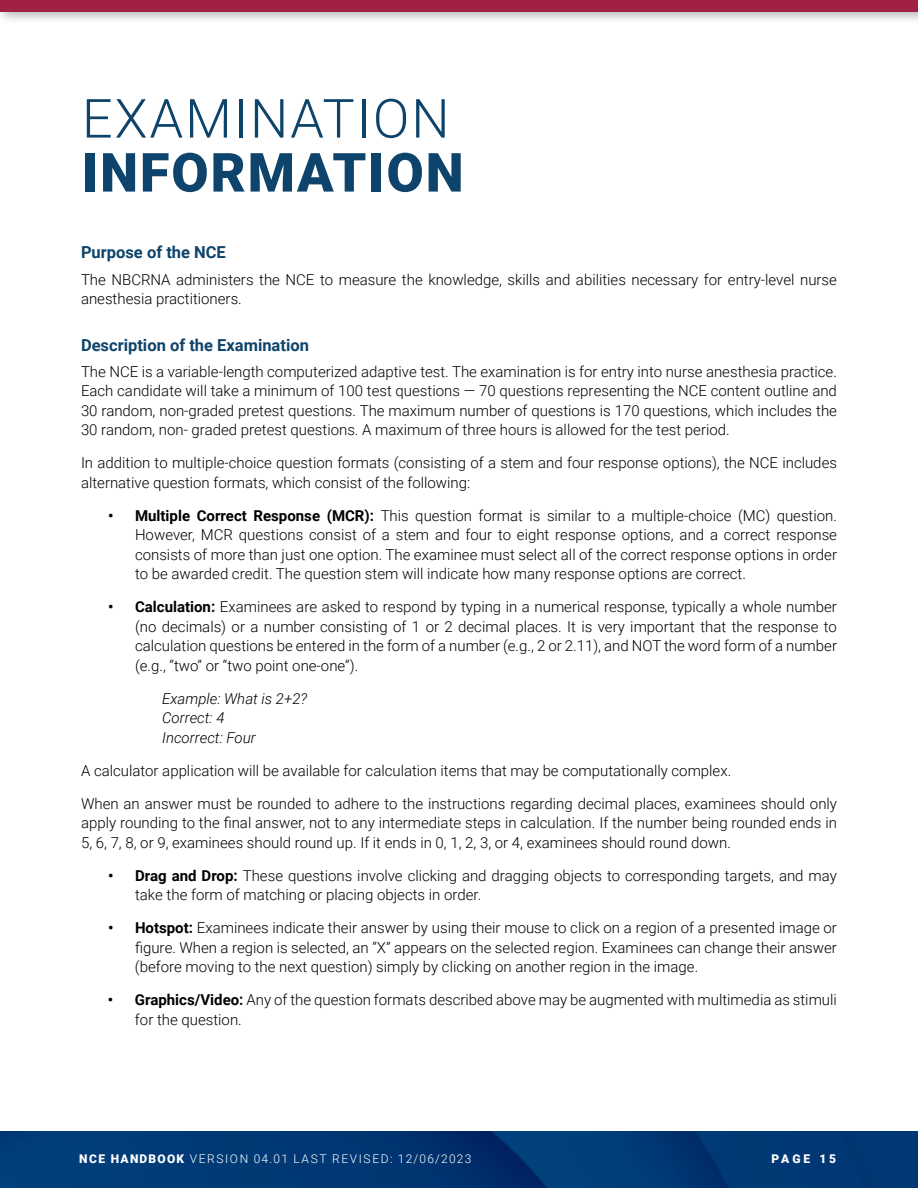
<style>
.page{position:relative;width:918px;height:1188px;background:#fff}
.page>*{position:absolute;margin:0;border:0;box-sizing:border-box;transform-origin:0 0}
.t1{font:300 54px "Roboto";letter-spacing:.035em;color:#0e446b}
.t2{font:900 54px "Roboto";letter-spacing:.035em;color:#0e446b}
.t3{font:700 16.5px "Roboto";color:#0e446b}
.t4{font:300 15px/19.5px "Roboto";color:#000;text-align:justify}
.t5{font:italic 300 15px/19.5px "Roboto";color:#000}
.t6{font:300 12px "Roboto";letter-spacing:.135em;color:#fff}
.t7{font:900 12px "Roboto";letter-spacing:.25em;color:#fff}
.s1{font-weight:700}
.s2{font-weight:900}
</style>
<div class="page">
<img style="left:0;top:1132px;width:918px;height:56px">
<div style="left:0;top:0;width:918px;height:25px;background:#000;opacity:.25"></div>
<div style="left:0;top:0;width:918px;height:12px;background:#a02142"></div>
<h1 class="t1" style="left:82px;top:81px;width:369px">EXAMINATION</h1>
<h1 class="t2" style="left:82px;top:135px;width:383px">INFORMATION</h1>
<p class="t3" style="left:81px;top:241px;width:146px">Purpose of the NCE</p>
<p class="t4" style="left:81px;top:269px;width:757px">The NBCRNA administers the NCE to measure the knowledge, skills and abilities necessary for entry-level nurse anesthesia practitioners.</p>
<p class="t3" style="left:81px;top:333px;width:230px">Description of the Examination</p>
<p class="t4" style="left:81px;top:361px;width:758px">The NCE is a variable-length computerized adaptive test. The examination is for entry into nurse anesthesia practice.<br>Each candidate will take a minimum of 100 test questions — 70 questions representing the NCE content outline and 30 random, non-graded pretest questions. The maximum number of questions is 170 questions, which includes the 30 random, non- graded pretest questions. A maximum of three hours is allowed for the test period.</p>
<p class="t4" style="left:81px;top:453px;width:758px">In addition to multiple-choice question formats (consisting of a stem and four response options), the NCE includes alternative question formats, which consist of the following:</p>
<p class="t4" style="left:135px;top:505px;width:704px;text-indent:-27px"><span class="s1">• Multiple Correct Response (MCR):</span> This question format is similar to a multiple-choice (MC) question.<br>However, MCR questions consist of a stem and four to eight response options, and a correct response consists of more than just one option. The examinee must select all of the correct response options in order to be awarded credit. The question stem will indicate how many response options are correct.</p>
<p class="t4" style="left:135px;top:597px;width:704px;text-indent:-27px"><span class="s1">• Calculation:</span> Examinees are asked to respond by typing in a numerical response, typically a whole number (no decimals) or a number consisting of 1 or 2 decimal places. It is very important that the response to calculation questions be entered in the form of a number (e.g., 2 or 2.11), and NOT the word form of a number (e.g., “two” or “two point one-one”).</p>
<p class="t5" style="left:162px;top:688px;width:147px">Example: What is 2+2?<br>Correct: 4<br>Incorrect: Four</p>
<p class="t4" style="left:81px;top:760px;width:652px">A calculator application will be available for calculation items that may be computationally complex.</p>
<p class="t4" style="left:81px;top:793px;width:758px">When an answer must be rounded to adhere to the instructions regarding decimal places, examinees should only apply rounding to the final answer, not to any intermediate steps in calculation. If the number being rounded ends in 5, 6, 7, 8, or 9, examinees should round up. If it ends in 0, 1, 2, 3, or 4, examinees should round down.</p>
<p class="t4" style="left:135px;top:865px;width:703px;text-indent:-27px"><span class="s1">• Drag and Drop:</span> These questions involve clicking and dragging objects to corresponding targets, and may take the form of matching or placing objects in order.</p>
<p class="t4" style="left:135px;top:918px;width:704px;text-indent:-27px"><span class="s1">• Hotspot:</span> Examinees indicate their answer by using their mouse to click on a region of a presented image or figure. When a region is selected, an “X” appears on the selected region. Examinees can change their answer (before moving to the next question) simply by clicking on another region in the image.</p>
<p class="t4" style="left:135px;top:990px;width:703px;text-indent:-27px"><span class="s1">• Graphics/Video:</span> Any of the question formats described above may be augmented with multimedia as stimuli for the question.</p>
<p class="t6" style="left:79px;top:1150px;width:394px"><span class="s2">NCE HANDBOOK</span> VERSION 04.01 LAST REVISED: 12/06/2023</p>
<p class="t7" style="left:772px;top:1150px;width:66px">PAGE 15</p>
</div>
